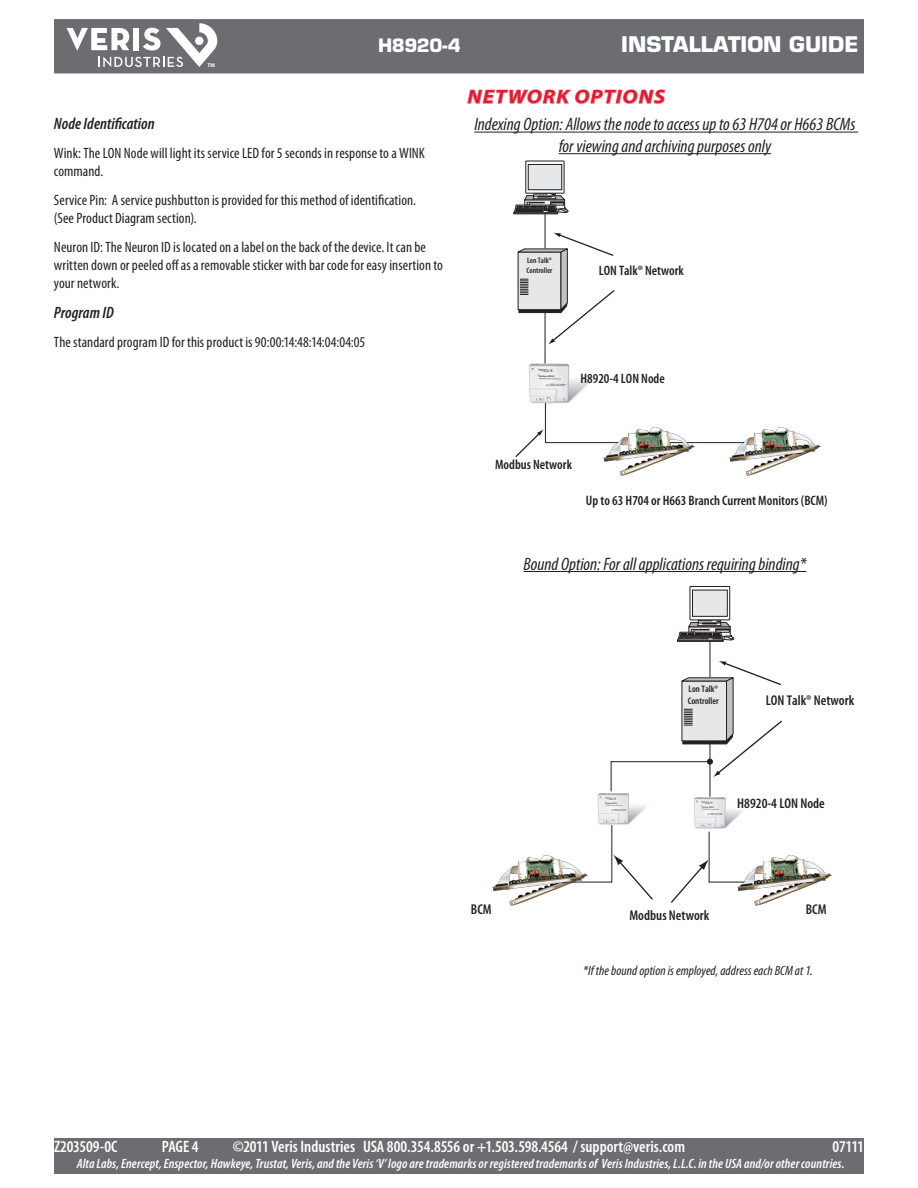
<style>
.page{position:relative;width:918px;height:1188px;background:#fff}
.page>*{position:absolute;margin:0;border:0;box-sizing:border-box;transform-origin:0 0}
.t1{font:700 21px "Eurostile";color:#fff}
.t2{font:italic 700 19.5px "Myriad Pro";letter-spacing:.045em;color:#e51836;scale:1.1 1}
.Graphic_Heading{font:italic condensed 18px/21.6px "Myriad Pro";color:#231f20;text-align:center}
.t3{font:700 18px "Eurostile";letter-spacing:-.025em;color:#fff}
.t4{font:600 condensed 16.5px "Myriad Pro";color:#fff}
.Body_Text{font:italic 600 condensed 16.5px "Myriad Pro";color:#231f20}
.Body_Text-2{font:condensed 15px/18px "Myriad Pro";letter-spacing:.005em;color:#231f20}
.t5{font:600 condensed 14.25px "Myriad Pro";color:#231f20}
.t6{font:600 condensed 13.65px "Myriad Pro";color:#231f20}
.t7{font:italic 600 condensed 13.5px "Myriad Pro";letter-spacing:.01em;color:#fff}
.t8{font:italic condensed 13.5px "Myriad Pro";letter-spacing:.005em;color:#231f20}
.t9{font:600 condensed 9.45px/11.4px "Myriad Pro";color:#231f20}
.t10{font:600 condensed 7.95px/9.6px "Myriad Pro";color:#231f20}
.t11{font:700 5.4px "Myriad Pro";color:#fff}
</style>
<div class="page">
<div style="left:54px;top:1138px;width:810px;height:36px;background:#6c6d70"></div>
<div style="left:54px;top:19px;width:810px;height:54px;background:#6c6d70"></div>
<svg style="left:67px;top:23px;width:150px;height:44px"></svg>
<div style="left:195px;top:37px;width:8px;height:8px;background:#fff;border-radius:50%"></div>
<hr style="left:474px;top:132px;width:384px;height:1px;background:#231f20">
<hr style="left:559px;top:153px;width:212px;height:1px;background:#231f20">
<svg style="left:467px;top:89px;width:199px;height:16px"></svg>
<hr style="left:523px;top:571px;width:283px;height:1px;background:#231f20">
<img style="left:597px;top:793px;width:50px;height:31px">
<img style="left:694px;top:792px;width:50px;height:37px">
<svg style="left:690px;top:586px;width:40px;height:34px"></svg>
<div style="left:690px;top:586px;width:40px;height:34px;border:1px solid #231f20"></div>
<div style="left:693px;top:590px;width:34px;height:26px;background:#e6e7e9"></div>
<svg style="left:677px;top:619px;width:57px;height:24px"></svg>
<hr style="left:710px;top:642px;width:1px;height:35px;background:#231f20">
<hr style="left:710px;top:743px;width:1px;height:54px;background:#231f20">
<svg style="left:610px;top:661px;width:172px;height:131px"></svg>
<svg style="left:671px;top:831px;width:66px;height:72px"></svg>
<svg style="left:587px;top:824px;width:66px;height:76px"></svg>
<img style="left:493px;top:855px;width:94px;height:51px">
<img style="left:737px;top:855px;width:95px;height:51px">
<img style="left:529px;top:345px;width:63px;height:57px">
<svg style="left:526px;top:161px;width:38px;height:32px"></svg>
<div style="left:526px;top:161px;width:38px;height:32px;border:1px solid #231f20"></div>
<div style="left:528px;top:164px;width:34px;height:26px;background:#e6e7e9"></div>
<div style="left:528px;top:164px;width:34px;height:26px;border:1px solid #231f20"></div>
<div style="left:514px;top:213px;width:44px;height:1px;border:1px solid #231f20"></div>
<svg style="left:514px;top:192px;width:54px;height:21px"></svg>
<svg style="left:515px;top:402px;width:214px;height:57px"></svg>
<hr style="left:545px;top:214px;width:1px;height:34px;background:#231f20">
<hr style="left:545px;top:312px;width:1px;height:51px;background:#231f20">
<svg style="left:517px;top:233px;width:98px;height:112px"></svg>
<img style="left:604px;top:426px;width:91px;height:50px">
<img style="left:729px;top:427px;width:91px;height:49px">
<p class="t11" style="left:208px;top:62px;width:9px">TM</p>
<p class="t3" style="left:378px;top:34px;width:84px">H8920-4</p>
<h1 class="t1" style="left:621px;top:31px;width:239px">INSTALLATION GUIDE</h1>
<p class="t2" style="left:468px;top:84px;width:181px">NETWORK OPTIONS</p>
<p class="Body_Text" style="left:54px;top:115px;width:102px">Node Identification</p>
<p class="Body_Text-2" style="left:54px;top:144px;width:373px">Wink: The LON Node will light its service LED for 5 seconds in response to a WINK command.</p>
<p class="Body_Text-2" style="left:54px;top:191px;width:364px">Service Pin: A service pushbutton is provided for this method of identification. (See Product Diagram section).</p>
<p class="Body_Text-2" style="left:54px;top:238px;width:391px">Neuron ID: The Neuron ID is located on a label on the back of the device. It can be written down or peeled off as a removable sticker with bar code for easy insertion to your network.</p>
<p class="Body_Text" style="left:54px;top:304px;width:61px">Program ID</p>
<p class="Body_Text-2" style="left:54px;top:333px;width:313px">The standard program ID for this product is 90:00:14:48:14:04:04:05</p>
<p class="Graphic_Heading" style="left:474px;top:113px;width:383px">Indexing Option: Allows the node to access up to 63 H704 or H663 BCMs for viewing and archiving purposes only</p>
<p class="t10" style="left:526px;top:256px;width:28px">Lon Talk®<br>Controller</p>
<p class="t6" style="left:599px;top:263px;width:87px">LON Talk® Network</p>
<p class="t6" style="left:580px;top:371px;width:86px">H8920-4 LON Node</p>
<p class="t6" style="left:495px;top:457px;width:78px">Modbus Network</p>
<p class="t6" style="left:586px;top:493px;width:243px">Up to 63 H704 or H663 Branch Current Monitors (BCM)</p>
<p class="Graphic_Heading" style="left:523px;top:553px;width:284px">Bound Option: For all applications requiring binding*</p>
<p class="t9" style="left:688px;top:684px;width:33px">Lon Talk®<br>Controller</p>
<p class="t5" style="left:766px;top:692px;width:90px">LON Talk® Network</p>
<p class="t5" style="left:737px;top:795px;width:89px">H8920-4 LON Node</p>
<p class="t5" style="left:471px;top:901px;width:22px">BCM</p>
<p class="t5" style="left:806px;top:901px;width:22px">BCM</p>
<p class="t5" style="left:629px;top:907px;width:81px">Modbus Network</p>
<p class="t8" style="left:583px;top:962px;width:231px">*If the bound option is employed, address each BCM at 1.</p>
<p class="t4" style="left:54px;top:1138px;width:65px">Z203509-0C</p>
<p class="t4" style="left:162px;top:1138px;width:38px">PAGE 4</p>
<p class="t4" style="left:233px;top:1138px;width:454px">©2011 Veris Industries USA 800.354.8556 or +1.503.598.4564 / support@veris.com</p>
<p class="t4" style="left:833px;top:1138px;width:33px">07111</p>
<p class="t7" style="left:77px;top:1157px;width:769px">Alta Labs, Enercept, Enspector, Hawkeye, Trustat, Veris, and the Veris ‘V’ logo are trademarks or registered trademarks of Veris Industries, L.L.C. in the USA and/or other countries.</p>
</div>
